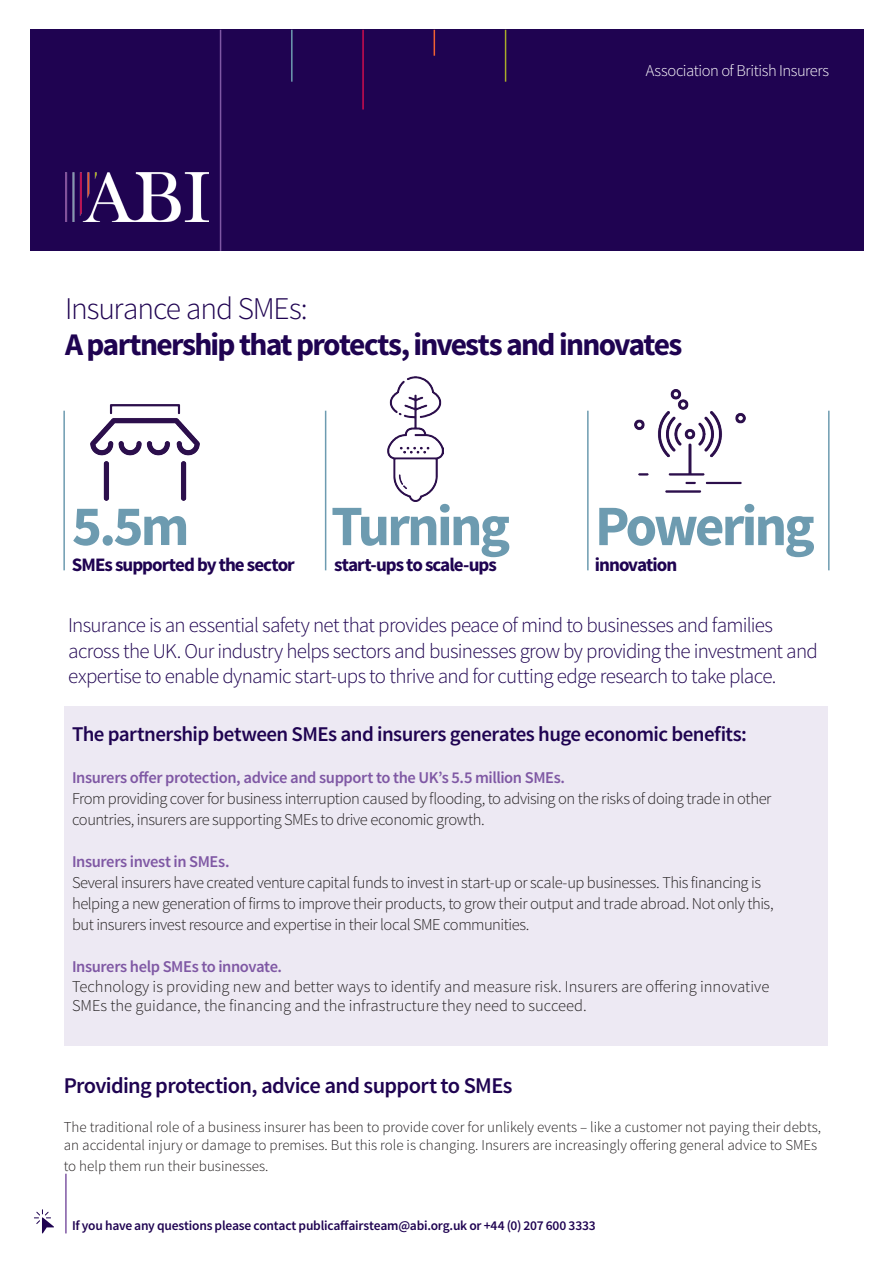
<style>
.page{position:relative;width:893px;height:1263px;background:#fff}
.page>*{position:absolute;margin:0;border:0;box-sizing:border-box;transform-origin:0 0}
.t1{font:700 57.15px "Source Sans Pro";letter-spacing:-.05em;color:#6d9bb0}
.t2{font:700 57px "Source Sans Pro";color:#6d9bb0}
.t3{font:700 31.5px "Source Sans Pro";letter-spacing:-.055em;color:#1f0351}
.t4{font:300 31.5px "Source Sans Pro";letter-spacing:-.04em;color:#1f0351}
.t5{font:600 22.5px "Source Sans Pro";letter-spacing:-.03em;color:#1f0351}
.t6{font:300 21px/25.5px "Source Sans Pro";letter-spacing:-.035em;color:#1f0351}
.t7{font:600 21px "Source Sans Pro";letter-spacing:-.025em;color:#1f0351}
.t8{font:700 19.05px "Source Sans Pro";letter-spacing:-.05em;color:#1f0351}
.t9{font:300 16.5px/21px "Source Sans Pro";letter-spacing:-.025em;color:#231f20}
.t10{font:300 16.5px/19.8px "Source Sans Pro";color:#231f20}
.t11{font:600 16.5px "Source Sans Pro";letter-spacing:-.025em;color:#7f58a4}
.t12{font:300 16.5px "Source Sans Pro";letter-spacing:-.03em;color:#fff}
.t13{font:300 15px/18px "Source Sans Pro";color:#231f20}
.t14{font:600 13.5px "Source Sans Pro";letter-spacing:-.015em;color:#1f0351}
</style>
<div class="page">
<div style="left:30px;top:30px;width:833px;height:221px;background:#1f0351"></div>
<hr style="left:220px;top:30px;width:1px;height:221px;background:#7f58a4">
<hr style="left:291px;top:30px;width:2px;height:52px;background:#6d9bb0">
<hr style="left:362px;top:30px;width:2px;height:79px;background:#cc0d4d">
<svg style="left:434px;top:30px;width:1px;height:26px"></svg>
<hr style="left:505px;top:30px;width:1px;height:52px;background:#a8ad2a">
<img style="left:65px;top:173px;width:143px;height:49px">
<hr style="left:65px;top:1174px;width:2px;height:59px;background:#7f58a4">
<svg style="left:34px;top:1209px;width:20px;height:24px"></svg>
<hr style="left:63px;top:411px;width:2px;height:159px;background:#6d9bb0">
<hr style="left:325px;top:411px;width:1px;height:159px;background:#6d9bb0">
<hr style="left:828px;top:411px;width:2px;height:159px;background:#6d9bb0">
<hr style="left:587px;top:411px;width:2px;height:159px;background:#6d9bb0">
<img style="left:91px;top:405px;width:109px;height:95px">
<img style="left:387px;top:377px;width:56px;height:124px">
<div style="left:65px;top:707px;width:763px;height:339px;background:#ede9f3"></div>
<img style="left:634px;top:389px;width:112px;height:104px">
<p class="t12" style="left:646px;top:61px;width:185px">Association of British Insurers</p>
<p class="t4" style="left:65px;top:289px;width:244px">Insurance and SMEs:</p>
<p class="t3" style="left:65px;top:324px;width:619px">A partnership that protects, invests and innovates</p>
<p class="t2" style="left:72px;top:489px;width:119px">5.5m</p>
<p class="t8" style="left:72px;top:552px;width:224px">SMEs supported by the sector</p>
<p class="t1" style="left:331px;top:489px;width:181px">Turning</p>
<p class="t8" style="left:334px;top:552px;width:164px">start-ups to scale-ups</p>
<p class="t1" style="left:595px;top:489px;width:221px">Powering</p>
<p class="t8" style="left:595px;top:552px;width:84px">innovation</p>
<p class="t6" style="left:68px;top:613px;width:751px">Insurance is an essential safety net that provides peace of mind to businesses and families across the UK. Our industry helps sectors and businesses grow by providing the investment and expertise to enable dynamic start-ups to thrive and for cutting edge research to take place.</p>
<p class="t7" style="left:72px;top:720px;width:676px">The partnership between SMEs and insurers generates huge economic benefits:</p>
<p class="t11" style="left:72px;top:767px;width:495px">Insurers offer protection, advice and support to the UK’s 5.5 million SMEs.</p>
<p class="t9" style="left:72px;top:788px;width:701px">From providing cover for business interruption caused by flooding, to advising on the risks of doing trade in other countries, insurers are supporting SMEs to drive economic growth.</p>
<p class="t11" style="left:72px;top:851px;width:159px">Insurers invest in SMEs.</p>
<p class="t9" style="left:72px;top:872px;width:703px">Several insurers have created venture capital funds to invest in start-up or scale-up businesses. This financing is helping a new generation of firms to improve their products, to grow their output and trade abroad. Not only this, but insurers invest resource and expertise in their local SME communities.</p>
<p class="t11" style="left:72px;top:956px;width:212px">Insurers help SMEs to innovate.</p>
<p class="t10" style="left:72px;top:976px;width:699px">Technology is providing new and better ways to identify and measure risk. Insurers are offering innovative<br>SMEs the guidance, the financing and the infrastructure they need to succeed.</p>
<p class="t5" style="left:64px;top:1071px;width:450px">Providing protection, advice and support to SMEs</p>
<p class="t13" style="left:64px;top:1117px;width:759px">The traditional role of a business insurer has been to provide cover for unlikely events – like a customer not paying their debts, an accidental injury or damage to premises. But this role is changing. Insurers are increasingly offering general advice to SMEs</p>
<p class="t13" style="left:64px;top:1157px;width:206px">to help them run their businesses.</p>
<p class="t14" style="left:72px;top:1217px;width:525px">If you have any questions please contact publicaffairsteam@abi.org.uk or +44 (0) 207 600 3333</p>
</div>
